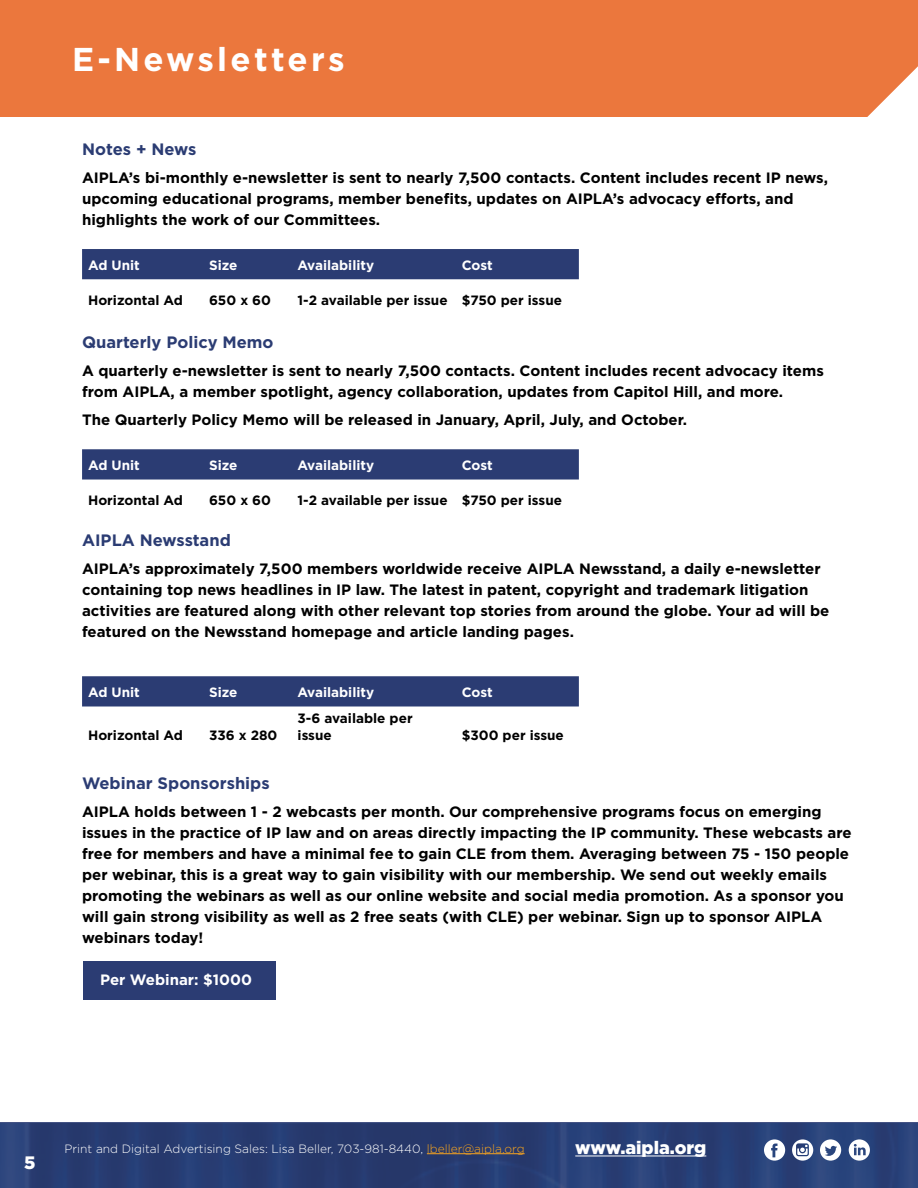
<style>
.page{position:relative;width:918px;height:1188px;background:#fff}
.page>*{position:absolute;margin:0;border:0;box-sizing:border-box;transform-origin:0 0}
.t1{font:700 33px "Gotham";letter-spacing:.1em;color:#fff}
.t2{font:900 18px "Gotham";color:#fff}
.t3{font:700 16.5px "Gotham";color:#2b3c73}
.t4{font:700 15px/21px "Gotham";color:#000}
.t5{font:700 15px "Gotham";color:#fff}
.t6{font:700 13.5px/16.5px "Gotham";color:#000}
.t7{font:700 13.5px "Gotham";color:#fff}
.t8{font:300 12px "Gotham";color:#fff}
.s1{color:#f9a51e}
</style>
<div class="page">
<div style="left:0;top:1122px;width:918px;height:66px;background:#2b3c73"></div>
<hr style="left:575px;top:1156px;width:131px;height:1px;background:#fff">
<svg style="left:764px;top:1139px;width:21px;height:22px"></svg>
<svg style="left:820px;top:1139px;width:21px;height:22px"></svg>
<hr style="left:427px;top:1153px;width:98px;height:1px;background:#f9a51e">
<svg style="left:849px;top:1139px;width:21px;height:22px"></svg>
<svg style="left:792px;top:1139px;width:21px;height:22px"></svg>
<div style="left:83px;top:962px;width:192px;height:38px;background:#2b3c73"></div>
<div style="left:0;top:0;width:918px;height:117px;background:#eb773d"></div>
<div style="left:82px;top:249px;width:497px;height:30px;background:#2b3c73"></div>
<div style="left:82px;top:449px;width:497px;height:31px;background:#2b3c73"></div>
<div style="left:82px;top:676px;width:497px;height:30px;background:#2b3c73"></div>
<svg style="left:867px;top:66px;width:51px;height:51px"></svg>
<h1 class="t1" style="left:72px;top:38px;width:274px">E-Newsletters</h1>
<p class="t3" style="left:82px;top:138px;width:116px">Notes + News</p>
<p class="t4" style="left:82px;top:167px;width:748px">AIPLA’s bi-monthly e-newsletter is sent to nearly 7,500 contacts. Content includes recent IP news, upcoming educational programs, member benefits, updates on AIPLA’s advocacy efforts, and highlights the work of our Committees.</p>
<p class="t7" style="left:88px;top:256px;width:53px">Ad Unit</p>
<p class="t7" style="left:209px;top:256px;width:30px">Size</p>
<p class="t7" style="left:298px;top:256px;width:78px">Availability</p>
<p class="t7" style="left:462px;top:256px;width:33px">Cost</p>
<p class="t6" style="left:88px;top:292px;width:96px">Horizontal Ad</p>
<p class="t6" style="left:209px;top:292px;width:64px">650 x 60</p>
<p class="t6" style="left:298px;top:292px;width:266px">1-2 available per issue $750 per issue</p>
<p class="t3" style="left:82px;top:331px;width:193px">Quarterly Policy Memo</p>
<p class="t4" style="left:82px;top:360px;width:743px">A quarterly e-newsletter is sent to nearly 7,500 contacts. Content includes recent advocacy items from AIPLA, a member spotlight, agency collaboration, updates from Capitol Hill, and more.</p>
<p class="t4" style="left:82px;top:409px;width:606px">The Quarterly Policy Memo will be released in January, April, July, and October.</p>
<p class="t7" style="left:88px;top:456px;width:53px">Ad Unit</p>
<p class="t7" style="left:209px;top:456px;width:30px">Size</p>
<p class="t7" style="left:298px;top:456px;width:78px">Availability</p>
<p class="t7" style="left:462px;top:456px;width:33px">Cost</p>
<p class="t6" style="left:88px;top:492px;width:96px">Horizontal Ad</p>
<p class="t6" style="left:209px;top:492px;width:64px">650 x 60</p>
<p class="t6" style="left:298px;top:492px;width:266px">1-2 available per issue $750 per issue</p>
<p class="t3" style="left:82px;top:530px;width:150px">AIPLA Newsstand</p>
<p class="t4" style="left:82px;top:558px;width:749px">AIPLA’s approximately 7,500 members worldwide receive AIPLA Newsstand, a daily e-newsletter containing top news headlines in IP law. The latest in patent, copyright and trademark litigation activities are featured along with other relevant top stories from around the globe. Your ad will be featured on the Newsstand homepage and article landing pages.</p>
<p class="t7" style="left:88px;top:683px;width:53px">Ad Unit</p>
<p class="t7" style="left:209px;top:683px;width:30px">Size</p>
<p class="t7" style="left:298px;top:683px;width:78px">Availability</p>
<p class="t7" style="left:462px;top:683px;width:33px">Cost</p>
<p class="t6" style="left:88px;top:727px;width:96px">Horizontal Ad</p>
<p class="t6" style="left:209px;top:727px;width:70px">336 x 280</p>
<p class="t6" style="left:298px;top:710px;width:117px">3-6 available per issue</p>
<p class="t6" style="left:462px;top:727px;width:104px">$300 per issue</p>
<p class="t3" style="left:82px;top:773px;width:189px">Webinar Sponsorships</p>
<p class="t4" style="left:82px;top:801px;width:771px">AIPLA holds between 1 - 2 webcasts per month. Our comprehensive programs focus on emerging issues in the practice of IP law and on areas directly impacting the IP community. These webcasts are free for members and have a minimal fee to gain CLE from them. Averaging between 75 - 150 people per webinar, this is a great way to gain visibility with our membership. We send out weekly emails promoting the webinars as well as our online website and social media promotion. As a sponsor you will gain strong visibility as well as 2 free seats (with CLE) per webinar. Sign up to sponsor AIPLA webinars today!</p>
<p class="t5" style="left:100px;top:970px;width:153px">Per Webinar: $1000</p>
<p class="t2" style="left:24px;top:1150px;width:13px">5</p>
<p class="t8" style="left:64px;top:1141px;width:462px">Print and Digital Advertising Sales: Lisa Beller, 703-981-8440, <span class="s1">lbeller@aipla.org</span></p>
<p class="t2" style="left:575px;top:1135px;width:133px">www.aipla.org</p>
</div>
